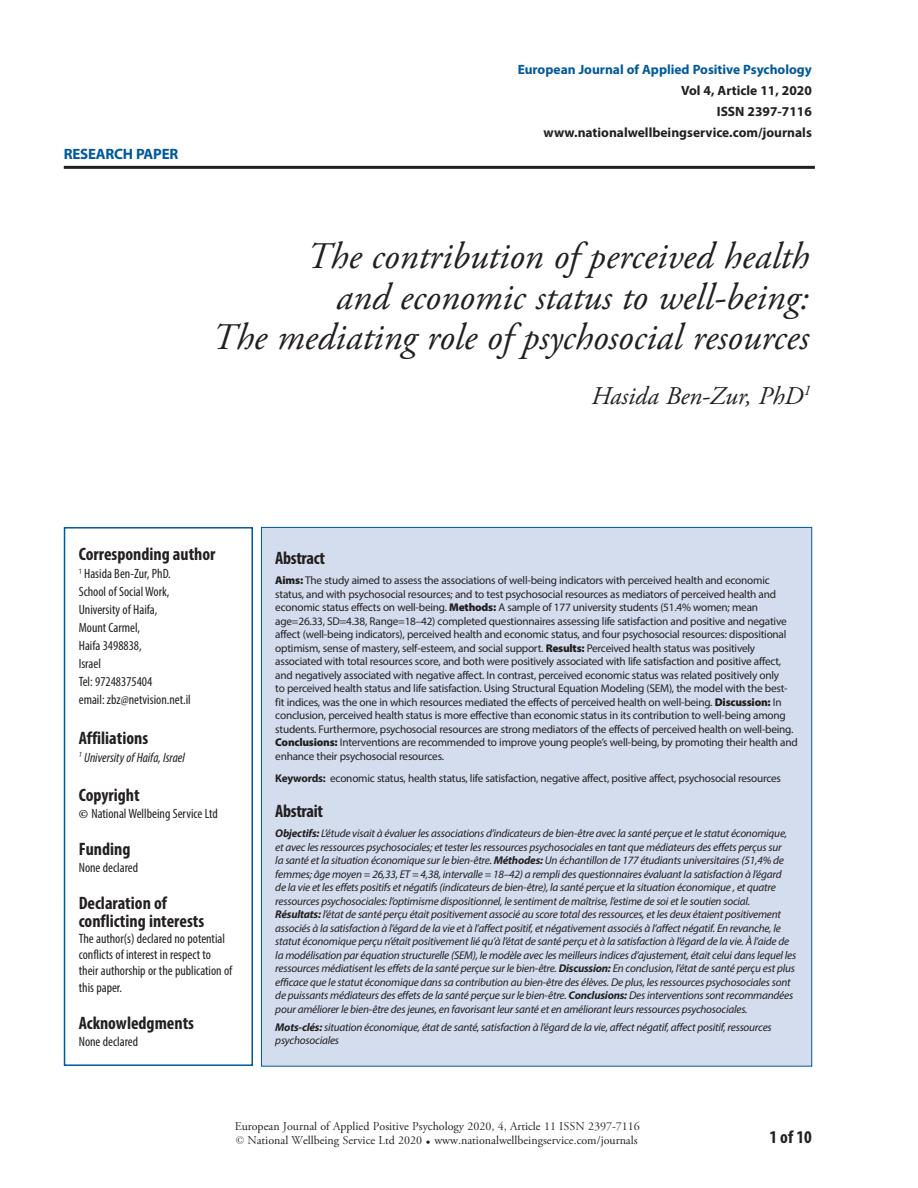
<style>
.page{position:relative;width:918px;height:1188px;background:#fff}
.page>*{position:absolute;margin:0;border:0;box-sizing:border-box;transform-origin:0 0}
.t1{font:italic 37.5px/40.5px "Adobe Garamond Pro";color:#231f20;text-align:right}
.t2{font:italic 25.5px "Adobe Garamond Pro";color:#231f20}
.t3{font:700 condensed 18px/18px "Myriad Pro";color:#231f20}
.t4{font:700 condensed 18px "Myriad Pro";letter-spacing:-.02em;color:#231f20}
.t5{font:700 15px "Myriad Pro";letter-spacing:-.015em;color:#00599b}
.t6{font:condensed 13.5px/18px "Myriad Pro";color:#231f20}
.t7{font:700 13.5px/21px "Myriad Pro";color:#231f20;text-align:right}
.t8{font:700 13.5px "Myriad Pro";color:#00599b}
.t9{font:italic condensed 13.5px "Myriad Pro";color:#231f20}
.t10{font:12px/14.4px "Adobe Garamond Pro";color:#231f20}
.t11{font:italic 11.25px/13.5px "Myriad Pro";letter-spacing:-.02em;color:#231f20}
.t12{font:11.25px/13.5px "Myriad Pro";letter-spacing:-.02em;color:#231f20}
.s1{font-family:"Adobe Garamond Pro";font-weight:700;font-stretch:normal;font-size:12px}
.s2{font-weight:900}
.s3{font-weight:700}
</style>
<div class="page">
<div style="left:261px;top:527px;width:551px;height:539px;background:#d4dded"></div>
<hr style="left:64px;top:166px;width:751px;height:3px;background:#231f20">
<div style="left:64px;top:527px;width:189px;height:539px;border:2px solid #00599b"></div>
<h3 class="t5" style="left:64px;top:145px;width:116px">RESEARCH PAPER</h3>
<p class="t8" style="left:518px;top:61px;width:296px">European Journal of Applied Positive Psychology</p>
<p class="t7" style="left:544px;top:79px;width:270px">Vol 4, Article 11, 2020<br>ISSN 2397-7116 www.nationalwellbeingservice.com/journals</p>
<h1 class="t1" style="left:212px;top:237px;width:598px">The contribution of perceived health<br>and economic status to well-being:<br>The mediating role of psychosocial resources</h1>
<h2 class="t2" style="left:591px;top:380px;width:221px">Hasida Ben-Zur, PhD<sup>1</sup></h2>
<h3 class="t3" style="left:79px;top:545px;width:138px">Corresponding author</h3>
<p class="t6" style="left:79px;top:565px;width:113px"><sup>1</sup> Hasida Ben-Zur, PhD.<br>School of Social Work,<br>University of Haifa,<br>Mount Carmel,<br>Haifa 3498838,<br>Israel<br>Tel: 97248375404<br>email: zbz@netvision.net.il</p>
<h3 class="t3" style="left:79px;top:728px;width:71px">Affiliations</h3>
<p class="t9" style="left:79px;top:749px;width:108px"><sup>1</sup> University of Haifa, Israel</p>
<h3 class="t3" style="left:79px;top:786px;width:62px">Copyright</h3>
<p class="t6" style="left:79px;top:804px;width:141px"><span class="s1">©</span> National Wellbeing Service Ltd</p>
<h3 class="t3" style="left:79px;top:840px;width:53px">Funding</h3>
<p class="t6" style="left:79px;top:858px;width:61px">None declared</p>
<h3 class="t3" style="left:79px;top:893px;width:127px">Declaration of conflicting interests</h3>
<p class="t6" style="left:79px;top:930px;width:155px;line-height:16.2px">The author(s) declared no potential conflicts of interest in respect to their authorship or the publication of this paper.</p>
<h3 class="t3" style="left:79px;top:1014px;width:117px">Acknowledgments</h3>
<p class="t6" style="left:79px;top:1032px;width:61px">None declared</p>
<h3 class="t4" style="left:275px;top:547px;width:51px">Abstract</h3>
<p class="t12" style="left:275px;top:573px;width:524px"><span class="s2">Aims:</span> The study aimed to assess the associations of well-being indicators with perceived health and economic status, and with psychosocial resources; and to test psychosocial resources as mediators of perceived health and economic status effects on well-being. <span class="s2">Methods:</span> A sample of 177 university students (51.4% women; mean age=26.33, SD=4.38, Range=18–42) completed questionnaires assessing life satisfaction and positive and negative affect (well-being indicators), perceived health and economic status, and four psychosocial resources: dispositional optimism, sense of mastery, self-esteem, and social support. <span class="s2">Results:</span> Perceived health status was positively associated with total resources score, and both were positively associated with life satisfaction and positive affect, and negatively associated with negative affect. In contrast, perceived economic status was related positively only<br>to perceived health status and life satisfaction. Using Structural Equation Modeling (SEM), the model with the best&shy;fit indices, was the one in which resources mediated the effects of perceived health on well-being. <span class="s2">Discussion:</span> In conclusion, perceived health status is more effective than economic status in its contribution to well-being among students. Furthermore, psychosocial resources are strong mediators of the effects of perceived health on well-being.<br><span class="s2">Conclusions:</span> Interventions are recommended to improve young people’s well-being, by promoting their health and enhance their psychosocial resources.</p>
<p class="t12" style="left:275px;top:771px;width:507px"><span class="s3">Keywords:</span> economic status, health status, life satisfaction, negative affect, positive affect, psychosocial resources</p>
<h3 class="t4" style="left:275px;top:800px;width:49px">Abstrait</h3>
<p class="t11" style="left:275px;top:827px;width:523px"><span class="s3">Objectifs:</span> L’étude visait à évaluer les associations d’indicateurs de bien-être avec la santé perçue et le statut économique, et avec les ressources psychosociales; et tester les ressources psychosociales en tant que médiateurs des effets perçus sur<br>la santé et la situation économique sur le bien-être. <span class="s3">Méthodes:</span> Un échantillon de 177 étudiants universitaires (51,4% de femmes; âge moyen = 26,33, ET = 4,38, intervalle = 18–42) a rempli des questionnaires évaluant la satisfaction à l’égard<br>de la vie et les effets positifs et négatifs (indicateurs de bien-être), la santé perçue et la situation économique , et quatre ressources psychosociales: l’optimisme dispositionnel, le sentiment de maîtrise, l’estime de soi et le soutien social.<br><span class="s3">Résultats:</span> l’état de santé perçu était positivement associé au score total des ressources, et les deux étaient positivement associés à la satisfaction à l’égard de la vie et à l’affect positif, et négativement associés à l’affect négatif. En revanche, le statut économique perçu n’était positivement lié qu’à l’état de santé perçu et à la satisfaction à l’égard de la vie. À l’aide de la modélisation par équation structurelle (SEM), le modèle avec les meilleurs indices d’ajustement, était celui dans lequel les ressources médiatisent les effets de la santé perçue sur le bien-être. <span class="s3">Discussion:</span> En conclusion, l’état de santé perçu est plus efficace que le statut économique dans sa contribution au bien-être des élèves. De plus, les ressources psychosociales sont de puissants médiateurs des effets de la santé perçue sur le bien-être. <span class="s3">Conclusions:</span> Des interventions sont recommandées pour améliorer le bien-être des jeunes, en favorisant leur santé et en améliorant leurs ressources psychosociales.</p>
<p class="t11" style="left:275px;top:1020px;width:498px"><span class="s3">Mots-clés:</span> situation économique, état de santé, satisfaction à l’égard de la vie, affect négatif, affect positif, ressources psychosociales</p>
<p class="t10" style="left:235px;top:1119px;width:407px">European Journal of Applied Positive Psychology 2020, 4, Article 11 ISSN 2397-7116 © National Wellbeing Service Ltd 2020 • www.nationalwellbeingservice.com/journals</p>
<h3 class="t3" style="left:769px;top:1127px;width:44px">1 of 10</h3>
</div>
